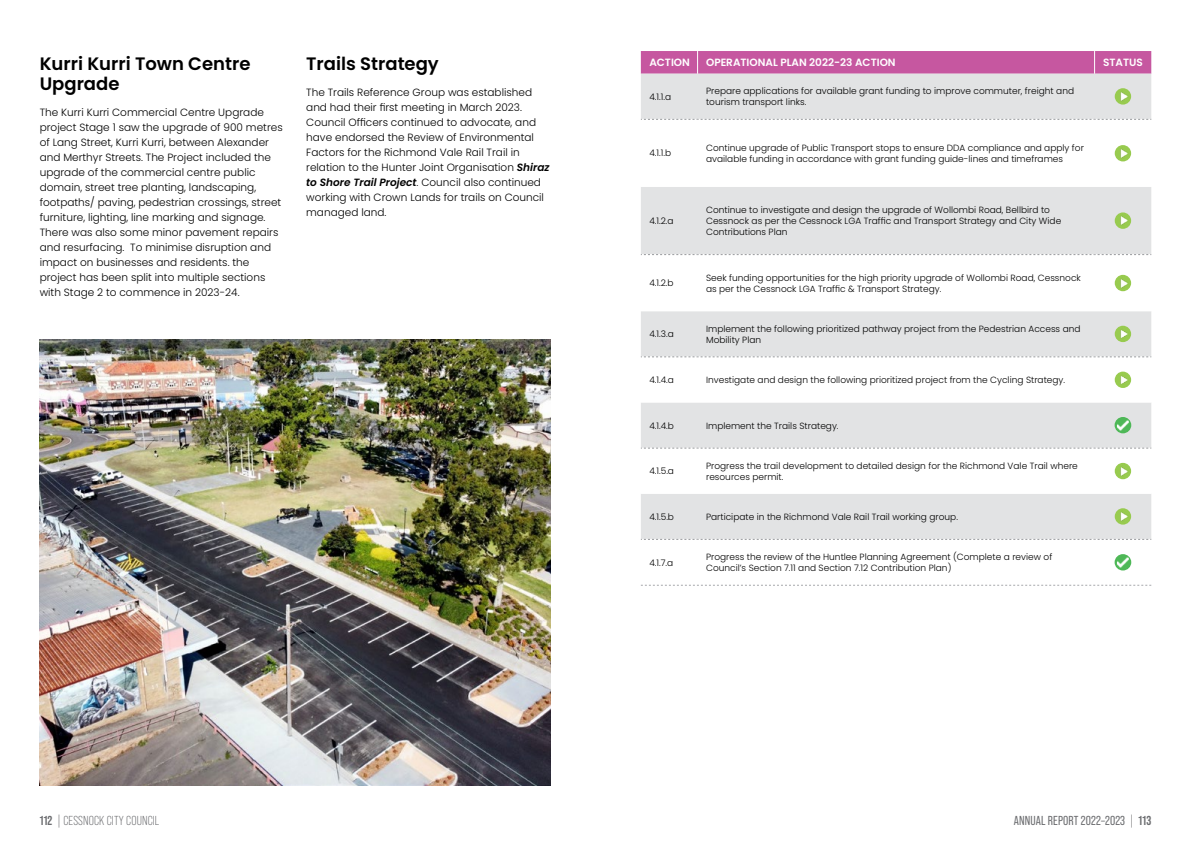
<style>
.page{position:relative;width:1191px;height:842px;background:#fff}
.page>*{position:absolute;margin:0;border:0;box-sizing:border-box;transform-origin:0 0}
.t1{font:600 18px/20px "Poppins";color:#000}
.t2{font:13px "Bebas Neue Pro";letter-spacing:.01em;color:#6d6e71}
.t3{font:13px "Bebas Neue Pro";letter-spacing:.01em;color:#6d6e71}
.t4{font:300 10.5px/15px "Poppins";color:#000}
.t5{font:600 10.5px "Poppins";color:#fff}
.t6{font:300 9px/11px "Poppins";color:#000}
.s1{font-weight:600;font-style:italic}
.s2{font-weight:700}
.s3{font-style:inherit}
</style>
<div class="page">
<img style="left:40px;top:339px;width:510px;height:446px">
<div style="left:641px;top:74px;width:510px;height:180px;background:#e2e3e4"></div>
<svg style="left:641px;top:255px;width:510px;height:330px"></svg>
<div style="left:641px;top:51px;width:510px;height:23px;background:#c657a0"></div>
<svg style="left:641px;top:119px;width:510px;height:68px"></svg>
<svg style="left:641px;top:254px;width:510px;height:1px"></svg>
<svg style="left:641px;top:357px;width:510px;height:1px"></svg>
<svg style="left:641px;top:448px;width:510px;height:1px"></svg>
<svg style="left:641px;top:539px;width:510px;height:1px"></svg>
<img style="left:1114px;top:88px;width:17px;height:17px;border-radius:8px">
<img style="left:1114px;top:145px;width:17px;height:16px;border-radius:8px">
<img style="left:1114px;top:212px;width:17px;height:17px;border-radius:8px">
<img style="left:1114px;top:275px;width:17px;height:16px;border-radius:8px">
<img style="left:1114px;top:326px;width:17px;height:16px;border-radius:8px">
<img style="left:1114px;top:372px;width:17px;height:16px;border-radius:8px">
<svg style="left:1114px;top:417px;width:17px;height:16px"></svg>
<svg style="left:1116px;top:419px;width:13px;height:12px"></svg>
<img style="left:1114px;top:463px;width:17px;height:16px;border-radius:8px">
<img style="left:1114px;top:508px;width:17px;height:17px;border-radius:8px">
<svg style="left:1114px;top:554px;width:17px;height:16px"></svg>
<svg style="left:1116px;top:556px;width:13px;height:12px"></svg>
<svg style="left:641px;top:585px;width:510px;height:1px"></svg>
<h1 class="t1" style="left:40px;top:54px;width:212px">Kurri Kurri Town Centre<br>Upgrade</h1>
<p class="t4" style="left:40px;top:105px;width:244px">The Kurri Kurri Commercial Centre Upgrade project Stage 1 saw the upgrade of 900 metres of Lang Street, Kurri Kurri, between Alexander and Merthyr Streets. The Project included the upgrade of the commercial centre public domain, street tree planting, landscaping, footpaths/ paving, pedestrian crossings, street furniture, lighting, line marking and signage.<br>There was also some minor pavement repairs and resurfacing. To minimise disruption and impact on businesses and residents. the project has been split into multiple sections with Stage 2 to commence in 2023-24.</p>
<h1 class="t1" style="left:306px;top:54px;width:134px">Trails Strategy</h1>
<p class="t4" style="left:306px;top:85px;width:245px">The Trails Reference Group was established and had their first meeting in March 2023.<br>Council Officers continued to advocate, and have endorsed the Review of Environmental Factors for the Richmond Vale Rail Trail in relation to the Hunter Joint Organisation <span class="s1">Shiraz to Shore Trail Project</span>. Council also continued working with Crown Lands for trails on Council managed land.</p>
<p class="t5" style="left:649px;top:57px;width:42px">ACTION</p>
<p class="t5" style="left:706px;top:57px;width:191px">OPERATIONAL PLAN 2022-23 ACTION</p>
<p class="t5" style="left:1103px;top:57px;width:41px">STATUS</p>
<p class="t6" style="left:649px;top:91px;width:23px">4.1.1.a</p>
<p class="t6" style="left:706px;top:86px;width:369px">Prepare applications for available grant funding to improve commuter, freight and tourism transport links.</p>
<p class="t6" style="left:649px;top:148px;width:23px">4.1.1.b</p>
<p class="t6" style="left:706px;top:142px;width:379px">Continue upgrade of Public Transport stops to ensure DDA compliance and apply for available funding in accordance with grant funding guide-lines and timeframes</p>
<p class="t6" style="left:649px;top:215px;width:26px">4.1.2.a</p>
<p class="t6" style="left:706px;top:204px;width:357px">Continue to investigate and design the upgrade of Wollombi Road, Bellbird to<br>Cessnock as per the Cessnock LGA Traffic and Transport Strategy and City Wide<br>Contributions Plan</p>
<p class="t6" style="left:649px;top:278px;width:26px">4.1.2.b</p>
<p class="t6" style="left:706px;top:272px;width:376px">Seek funding opportunities for the high priority upgrade of Wollombi Road, Cessnock as per the Cessnock LGA Traffic &amp; Transport Strategy.</p>
<p class="t6" style="left:649px;top:329px;width:26px">4.1.3.a</p>
<p class="t6" style="left:706px;top:323px;width:376px">Implement the following prioritized pathway project from the Pedestrian Access and<br>Mobility Plan</p>
<p class="t6" style="left:649px;top:374px;width:26px">4.1.4.a</p>
<p class="t6" style="left:706px;top:374px;width:360px">Investigate and design the following prioritized project from the Cycling Strategy.</p>
<p class="t6" style="left:649px;top:420px;width:26px">4.1.4.b</p>
<p class="t6" style="left:706px;top:420px;width:134px">Implement the Trails Strategy.</p>
<p class="t6" style="left:649px;top:466px;width:26px">4.1.5.a</p>
<p class="t6" style="left:706px;top:460px;width:373px">Progress the trail development to detailed design for the Richmond Vale Trail where resources permit.</p>
<p class="t6" style="left:649px;top:511px;width:26px">4.1.5.b</p>
<p class="t6" style="left:706px;top:511px;width:253px">Participate in the Richmond Vale Rail Trail working group.</p>
<p class="t6" style="left:649px;top:557px;width:25px">4.1.7.a</p>
<p class="t6" style="left:706px;top:551px;width:348px">Progress the review of the Huntlee Planning Agreement (Complete a review of<br>Council’s Section 7.11 and Section 7.12 Contribution Plan)</p>
<h2 class="t3" style="left:40px;top:813px;width:121px"><span class="s2">112</span> | CESSNOCK CITY COUNCIL</h2>
<h2 class="t2" style="left:1013px;top:813px;width:139px">ANNUAL REPORT 2022–2023 <span class="s3">|</span> <span class="s2">113</span></h2>
</div>
